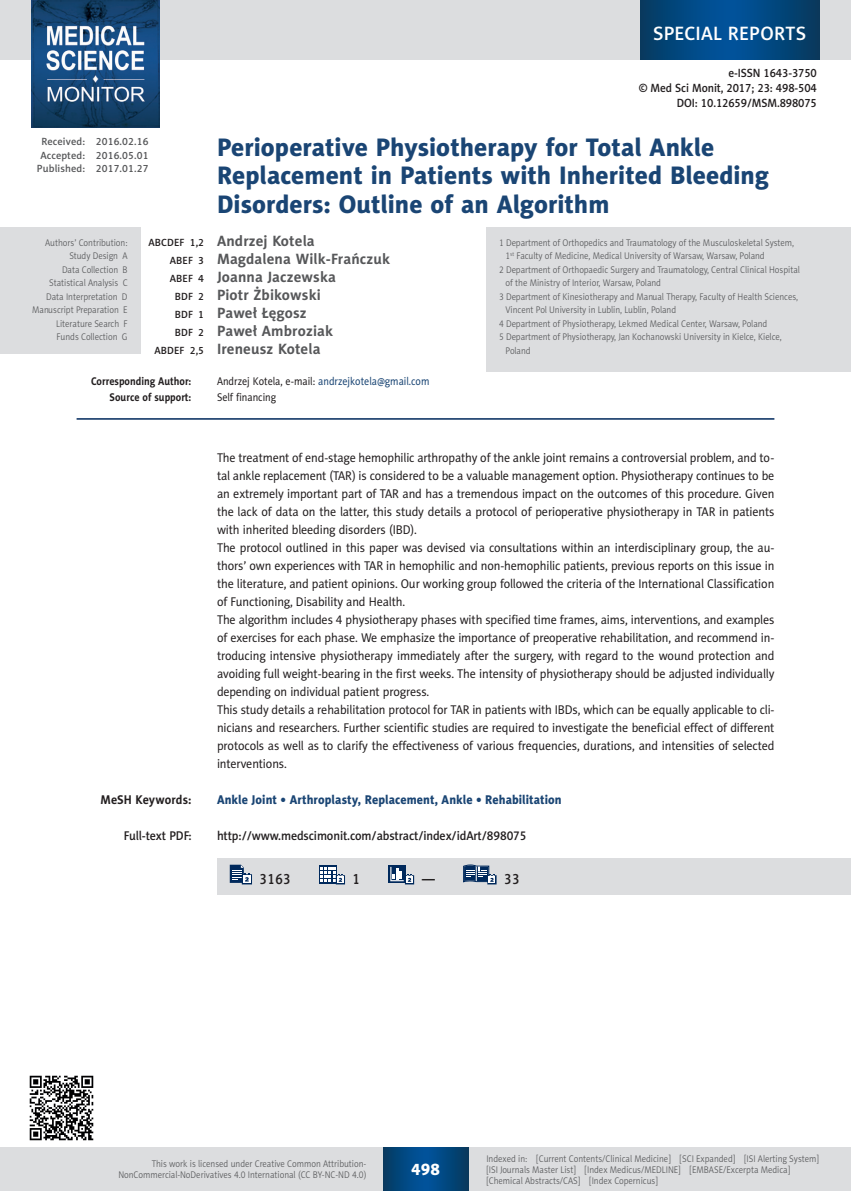
<style>
.page{position:relative;width:851px;height:1191px;background:#fff}
.page>*{position:absolute;margin:0;border:0;box-sizing:border-box;transform-origin:0 0}
.MSM_Tytul{font:25.5px/28.5px "Naomi Sans EFN Heavy";color:#1a4574}
.t1{font:19.5px "Naomi Sans EFN Medium";letter-spacing:.01em;color:#fff}
.t2{font:16.5px "Naomi Sans EFN Heavy";color:#fff}
.MSM_Autorzy{font:700 15px "Naomi Sans EFN";letter-spacing:.01em;color:#57585a}
.MSM_dane{font:15px "Naomi Sans EFN Medium";letter-spacing:.03em;color:#231f20;scale:.9 1}
.MSM_Summary_body{font:12.75px/18px "Naomi Sans EFN";letter-spacing:-.01em;color:#231f20;text-align:justify;scale:.95 1}
.MSM_full_text_pdf{font:12.75px "Naomi Sans EFN Medium";letter-spacing:-.01em;color:#231f20;scale:.95 1}
.MSM_keywords{font:12.75px "Naomi Sans EFN Heavy";letter-spacing:.005em;color:#1a4574;scale:.95 1}
.MSM_keywords-2{font:700 12.75px "Naomi Sans EFN";letter-spacing:.005em;color:#231f20;scale:.95 1}
.MSM_full_text_pdf-2{font:12px "Naomi Sans EFN Medium";letter-spacing:-.01em;color:#231f20;scale:.95 1}
.MSM_Adres{font:11.25px "Naomi Sans EFN";color:#1a4574;scale:.9 1}
.MSM_Adres-2{font:700 11.25px "Naomi Sans EFN";color:#231f20;scale:.9 1}
.MSM_Support{font:700 11.25px "Naomi Sans EFN";color:#231f20;scale:.9 1}
.MSM_Support-2{font:11.25px "Naomi Sans EFN";color:#231f20;scale:.9 1}
.t3{font:10.5px "Naomi Sans EFN Medium";letter-spacing:.01em;color:#57585a}
.MSM_Afiliacja{font:9.75px/13.5px "Naomi Sans EFN Light";color:#57585a;scale:.9 1}
.MSM_pagina_sygnatura{font:9.75px/11.2px "Naomi Sans EFN Light";color:#57585a;text-align:right;scale:.9 1}
.s1{font-family:"Naomi Sans EFN Medium";font-weight:400;font-size:10.5px;color:#231f20}
.s2{color:#231f20}
</style>
<div class="page">
<div style="left:217px;top:858px;width:633px;height:36px;background:#dcdddf"></div>
<svg style="left:230px;top:864px;width:22px;height:20px"></svg>
<div style="left:319px;top:865px;width:17px;height:18px;background:#00295c"></div>
<svg style="left:320px;top:866px;width:25px;height:18px"></svg>
<div style="left:388px;top:865px;width:18px;height:18px;background:#00295c"></div>
<svg style="left:390px;top:867px;width:24px;height:17px"></svg>
<svg style="left:463px;top:864px;width:33px;height:20px"></svg>
<hr style="left:77px;top:418px;width:697px;height:2px;background:#00295c">
<div style="left:0;top:228px;width:140px;height:126px;background:#dcdddf"></div>
<div style="left:486px;top:228px;width:364px;height:144px;background:#dcdddf"></div>
<img style="left:29px;top:1075px;width:65px;height:66px">
<hr style="left:850px;top:0;width:1px;height:60px;background:#dcdddf">
<div style="left:0;top:1148px;width:850px;height:43px;background:#dcdddf"></div>
<svg style="left:383px;top:1147px;width:85px;height:43px;background:#02477e"></svg>
<div style="left:0;top:0;width:850px;height:60px;background:#dcdddf"></div>
<svg style="left:640px;top:0;width:179px;height:60px;background:#02477e"></svg>
<img style="left:32px;top:0;width:127px;height:128px">
<h2 class="t1" style="left:653px;top:22px;width:155px">SPECIAL REPORTS</h2>
<p class="MSM_full_text_pdf-2" style="left:728px;top:66px;width:95px">e-ISSN 1643-3750</p>
<p class="MSM_full_text_pdf-2" style="left:638px;top:81px;width:189px">© Med Sci Monit, 2017; 23: 498-504</p>
<p class="MSM_full_text_pdf-2" style="left:676px;top:96px;width:149px">DOI: 10.12659/MSM.898075</p>
<p class="MSM_Tytul" style="left:217px;top:132px;width:553px">Perioperative Physiotherapy for Total Ankle<br>Replacement in Patients with Inherited Bleeding<br>Disorders: Outline of an Algorithm</p>
<p class="MSM_Autorzy" style="left:148px;top:232px;width:168px"><span class="s1">ABCDEF 1,2</span> Andrzej Kotela</p>
<p class="MSM_Autorzy" style="left:170px;top:250px;width:222px"><span class="s1">ABEF 3</span> Magdalena Wilk-Frańczuk</p>
<p class="MSM_Autorzy" style="left:170px;top:268px;width:167px"><span class="s1">ABEF 4</span> Joanna Jaczewska</p>
<p class="MSM_Autorzy" style="left:175px;top:286px;width:147px"><span class="s1">BDF 2</span> Piotr Żbikowski</p>
<p class="MSM_Autorzy" style="left:175px;top:304px;width:133px"><span class="s1">BDF 1</span> Paweł Łęgosz</p>
<p class="MSM_Autorzy" style="left:175px;top:322px;width:160px"><span class="s1">BDF 2</span> Paweł Ambroziak</p>
<p class="MSM_Autorzy" style="left:154px;top:340px;width:167px"><span class="s1">ABDEF 2,5</span> Ireneusz Kotela</p>
<p class="MSM_Adres-2" style="left:91px;top:375px;width:113px">Corresponding Author:</p>
<p class="MSM_Adres" style="left:217px;top:375px;width:237px"><span class="s2">Andrzej Kotela, e-mail:</span> andrzejkotela@gmail.com</p>
<p class="MSM_Support" style="left:110px;top:391px;width:92px">Source of support:</p>
<p class="MSM_Support-2" style="left:217px;top:391px;width:67px">Self financing</p>
<p class="t3" style="left:41px;top:136px;width:109px">Received: 2016.02.16</p>
<p class="t3" style="left:40px;top:149px;width:110px">Accepted: 2016.05.01</p>
<p class="t3" style="left:37px;top:163px;width:113px">Published: 2017.01.27</p>
<p class="MSM_Afiliacja" style="left:45px;top:236px;width:93px">Authors’ Contribution:</p>
<p class="MSM_Afiliacja" style="left:69px;top:249px;width:66px">Study Design A</p>
<p class="MSM_Afiliacja" style="left:62px;top:263px;width:74px">Data Collection B</p>
<p class="MSM_Afiliacja" style="left:49px;top:276px;width:89px">Statistical Analysis C</p>
<p class="MSM_Afiliacja" style="left:46px;top:290px;width:92px">Data Interpretation D</p>
<p class="MSM_Afiliacja" style="left:32px;top:303px;width:107px">Manuscript Preparation E</p>
<p class="MSM_Afiliacja" style="left:56px;top:317px;width:81px">Literature Search F</p>
<p class="MSM_Afiliacja" style="left:57px;top:330px;width:80px">Funds Collection G</p>
<p class="MSM_Afiliacja" style="left:505px;top:236px;width:322px;text-indent:-6px">1 Department of Orthopedics and Traumatology of the Musculoskeletal System,<br>1<sup>st</sup> Faculty of Medicine, Medical University of Warsaw, Warsaw, Poland</p>
<p class="MSM_Afiliacja" style="left:505px;top:263px;width:328px;text-indent:-6px">2 Department of Orthopaedic Surgery and Traumatology, Central Clinical Hospital of the Ministry of Interior, Warsaw, Poland</p>
<p class="MSM_Afiliacja" style="left:505px;top:290px;width:326px;text-indent:-6px">3 Department of Kinesiotherapy and Manual Therapy, Faculty of Health Sciences,<br>Vincent Pol University in Lublin, Lublin, Poland</p>
<p class="MSM_Afiliacja" style="left:499px;top:317px;width:299px">4 Department of Physiotherapy, Lekmed Medical Center, Warsaw, Poland</p>
<p class="MSM_Afiliacja" style="left:505px;top:330px;width:308px;text-indent:-6px">5 Department of Physiotherapy, Jan Kochanowski University in Kielce, Kielce,<br>Poland</p>
<p class="MSM_Summary_body" style="left:217px;top:449px;width:588px">The treatment of end-stage hemophilic arthropathy of the ankle joint remains a controversial problem, and to&shy;tal ankle replacement (TAR) is considered to be a valuable management option. Physiotherapy continues to be an extremely important part of TAR and has a tremendous impact on the outcomes of this procedure. Given the lack of data on the latter, this study details a protocol of perioperative physiotherapy in TAR in patients with inherited bleeding disorders (IBD).</p>
<p class="MSM_Summary_body" style="left:217px;top:539px;width:588px">The protocol outlined in this paper was devised via consultations within an interdisciplinary group, the au&shy;thors’ own experiences with TAR in hemophilic and non-hemophilic patients, previous reports on this issue in the literature, and patient opinions. Our working group followed the criteria of the International Classification of Functioning, Disability and Health.</p>
<p class="MSM_Summary_body" style="left:217px;top:611px;width:588px">The algorithm includes 4 physiotherapy phases with specified time frames, aims, interventions, and examples of exercises for each phase. We emphasize the importance of preoperative rehabilitation, and recommend in&shy;troducing intensive physiotherapy immediately after the surgery, with regard to the wound protection and avoiding full weight-bearing in the first weeks. The intensity of physiotherapy should be adjusted individually depending on individual patient progress.</p>
<p class="MSM_Summary_body" style="left:217px;top:701px;width:588px">This study details a rehabilitation protocol for TAR in patients with IBDs, which can be equally applicable to cli&shy;nicians and researchers. Further scientific studies are required to investigate the beneficial effect of different protocols as well as to clarify the effectiveness of various frequencies, durations, and intensities of selected interventions.</p>
<p class="MSM_keywords-2" style="left:100px;top:792px;width:97px">MeSH Keywords:</p>
<p class="MSM_keywords" style="left:217px;top:792px;width:364px">Ankle Joint • Arthroplasty, Replacement, Ankle • Rehabilitation</p>
<p class="MSM_full_text_pdf" style="left:124px;top:828px;width:73px">Full-text PDF:</p>
<p class="MSM_full_text_pdf" style="left:217px;top:828px;width:327px">http://www.medscimonit.com/abstract/index/idArt/898075</p>
<p class="MSM_dane" style="left:259px;top:870px;width:36px">3163</p>
<p class="MSM_dane" style="left:352px;top:870px;width:10px">1</p>
<p class="MSM_dane" style="left:421px;top:870px;width:16px">—</p>
<p class="MSM_dane" style="left:504px;top:870px;width:19px">33</p>
<p class="MSM_pagina_sygnatura" style="left:118px;top:1158px;width:277px">This work is licensed under Creative Common Attribution-<br>NonCommercial-NoDerivatives 4.0 International (CC BY-NC-ND 4.0)</p>
<p class="t2" style="left:411px;top:1159px;width:30px">498</p>
<p class="MSM_Afiliacja" style="left:486px;top:1152px;width:371px;line-height:11.2px">Indexed in: [Current Contents/Clinical Medicine] [SCI Expanded] [ISI Alerting System] [ISI Journals Master List] [Index Medicus/MEDLINE] [EMBASE/Excerpta Medica] [Chemical Abstracts/CAS] [Index Copernicus]</p>
</div>
